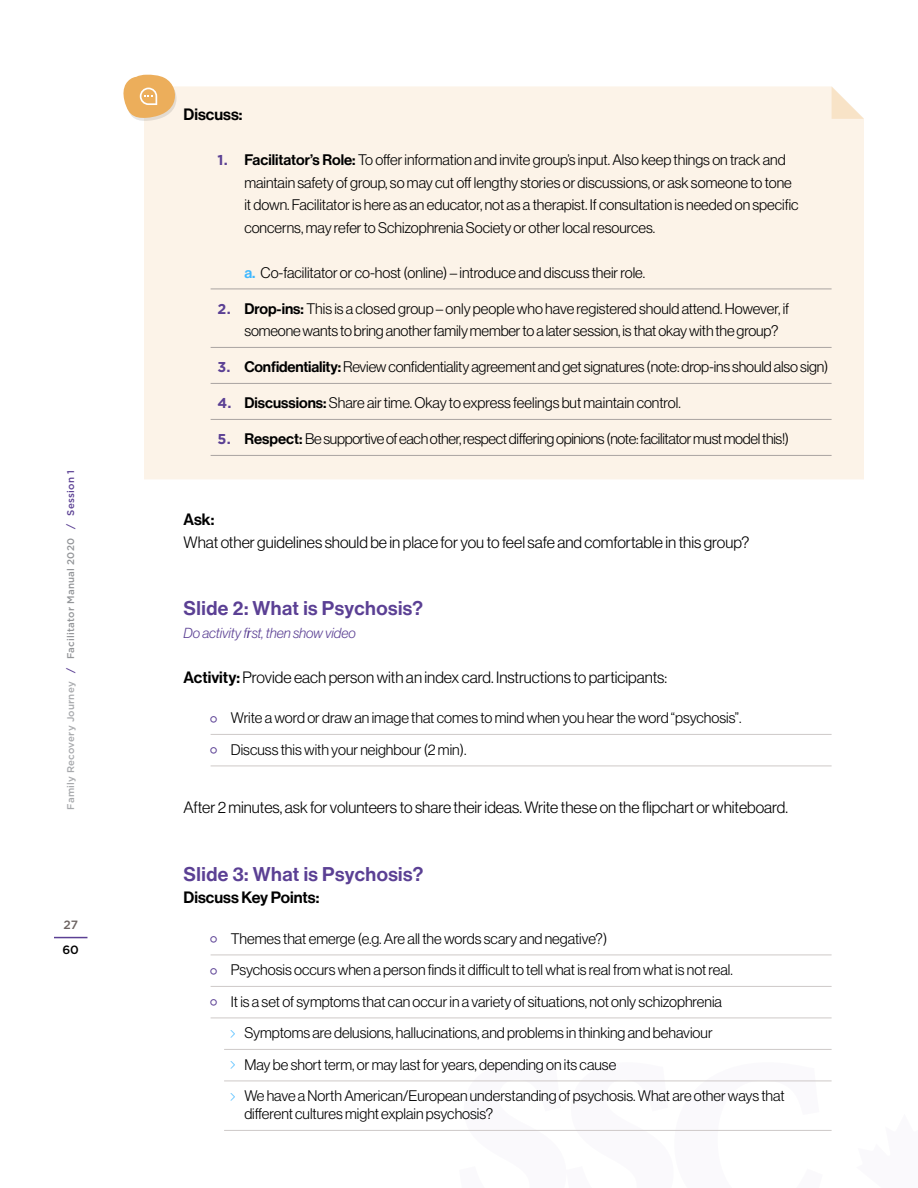
<style>
.page{position:relative;width:918px;height:1188px;background:#fff}
.page>*{position:absolute;margin:0;border:0;box-sizing:border-box;transform-origin:0 0}
.t1{font:19.5px "N Haas Grotesk DS Pro 65 Md";letter-spacing:.025em;color:#5b4094}
.t2{font:16.2px "N Haas Grotesk DS Pro 45 Lt";color:#000}
.t3{font:16.2px "N Haas Grotesk DS Pro 65 Md";color:#000}
.t4{font:15px/22.5px "N Haas Grotesk DS Pro 45 Lt";color:#000}
.t5{font:15px "N Haas Grotesk DS Pro 45 Lt";letter-spacing:-.02em;color:#000}
.t6{font:14.25px "N Haas Grotesk DS Pro 46 Lt It";color:#5b4094}
.t7{font:500 12px "Gotham HTF";color:#6c6361}
.t8{font:500 12px "Gotham HTF";color:#000}
.t9{font:500 9.75px "Gotham HTF";letter-spacing:.025em;color:#a7a9ac}
.s1{color:#5b4094}
.s2{color:#939598}
.s3{font-family:"Gotham HTF";font-weight:700;font-size:14.25px;color:#5b4094}
.s4{font-family:"N Haas Grotesk DS Pro 65 Md"}
.s5{font-family:"N Haas Grotesk DS Pro 65 Md";color:#40b8ff}
</style>
<div class="page">
<hr style="left:54px;top:937px;width:33px;height:1px;background:#5b4094">
<svg style="left:459px;top:1080px;width:364px;height:1px"></svg>
<div style="left:144px;top:86px;width:720px;height:393px;background:#fcf3e8"></div>
<svg style="left:832px;top:86px;width:32px;height:33px"></svg>
<svg style="left:123px;top:75px;width:56px;height:46px"></svg>
<hr style="left:211px;top:289px;width:621px;height:1px;background:#a9a3a1">
<hr style="left:211px;top:347px;width:621px;height:1px;background:#a9a3a1">
<hr style="left:211px;top:383px;width:621px;height:1px;background:#a9a3a1">
<hr style="left:211px;top:419px;width:621px;height:1px;background:#a9a3a1">
<hr style="left:211px;top:455px;width:621px;height:1px;background:#a9a3a1">
<hr style="left:211px;top:734px;width:621px;height:1px;background:#cec9c8">
<hr style="left:211px;top:766px;width:621px;height:1px;background:#cec9c8">
<hr style="left:211px;top:955px;width:621px;height:1px;background:#cec9c8">
<hr style="left:211px;top:986px;width:621px;height:1px;background:#cec9c8">
<hr style="left:211px;top:1018px;width:621px;height:1px;background:#cec9c8">
<hr style="left:224px;top:1049px;width:608px;height:1px;background:#cec9c8">
<hr style="left:224px;top:1081px;width:608px;height:1px;background:#cec9c8">
<hr style="left:224px;top:1130px;width:608px;height:1px;background:#cec9c8">
<p class="t9" style="left:65px;top:810px;width:341px;rotate:-90deg">Family Recovery Journey <span class="s1">/</span> <span class="s2">Facilitator Manual 2020</span> <span class="s1">/ Session 1</span></p>
<p class="t7" style="left:63px;top:918px;width:16px">27</p>
<p class="t8" style="left:62px;top:943px;width:18px">60</p>
<p class="t3" style="left:184px;top:105px;width:60px">Discuss:</p>
<p class="t4" style="left:244px;top:149px;width:556px;text-indent:-27px"><span class="s3">1.</span> <span class="s4">Facilitator’s Role:</span> To offer information and invite group’s input. Also keep things on track and maintain safety of group, so may cut off lengthy stories or discussions, or ask someone to tone it down. Facilitator is here as an educator, not as a therapist. If consultation is needed on specific concerns, may refer to Schizophrenia Society or other local resources.</p>
<p class="t4" style="left:244px;top:261px;width:402px"><span class="s5">a.</span> Co-facilitator or co-host (online) – introduce and discuss their role.</p>
<p class="t4" style="left:244px;top:297px;width:546px;text-indent:-27px"><span class="s3">2.</span> <span class="s4">Drop-ins:</span> This is a closed group – only people who have registered should attend. However, if someone wants to bring another family member to a later session, is that okay with the group?</p>
<p class="t4" style="left:217px;top:356px;width:613px"><span class="s3">3.</span> <span class="s4">Confidentiality:</span> Review confidentiality agreement and get signatures (note: drop-ins should also sign)</p>
<p class="t4" style="left:217px;top:392px;width:465px"><span class="s3">4.</span> <span class="s4">Discussions:</span> Share air time. Okay to express feelings but maintain control.</p>
<p class="t5" style="left:217px;top:431px;width:573px"><span class="s3">5.</span> <span class="s4">Respect:</span> Be supportive of each other, respect differing opinions (note: facilitator must model this!)</p>
<p class="t3" style="left:184px;top:510px;width:32px">Ask:</p>
<p class="t2" style="left:184px;top:533px;width:568px">What other guidelines should be in place for you to feel safe and comfortable in this group?</p>
<h1 class="t1" style="left:184px;top:597px;width:241px">Slide 2: What is Psychosis?</h1>
<p class="t6" style="left:184px;top:625px;width:174px">Do activity first, then show video</p>
<p class="t2" style="left:184px;top:668px;width:485px"><span class="s4">Activity:</span> Provide each person with an index card. Instructions to participants:</p>
<p class="t4" style="left:231px;top:702px;width:512px;line-height:31.5px">Write a word or draw an image that comes to mind when you hear the word “psychosis”.<br>Discuss this with your neighbour (2 min).</p>
<p class="t2" style="left:184px;top:799px;width:606px">After 2 minutes, ask for volunteers to share their ideas. Write these on the flipchart or whiteboard.</p>
<h1 class="t1" style="left:184px;top:863px;width:241px">Slide 3: What is Psychosis?</h1>
<p class="t3" style="left:184px;top:888px;width:137px">Discuss Key Points:</p>
<p class="t4" style="left:231px;top:927px;width:378px">Themes that emerge (e.g. Are all the words scary and negative?)</p>
<p class="t4" style="left:231px;top:959px;width:504px">Psychosis occurs when a person finds it difficult to tell what is real from what is not real.</p>
<p class="t4" style="left:231px;top:990px;width:493px">It is a set of symptoms that can occur in a variety of situations, not only schizophrenia</p>
<p class="t4" style="left:244px;top:1022px;width:470px">Symptoms are delusions, hallucinations, and problems in thinking and behaviour</p>
<p class="t4" style="left:244px;top:1053px;width:374px">May be short term, or may last for years, depending on its cause</p>
<p class="t4" style="left:244px;top:1085px;width:542px">We have a North American/European understanding of psychosis. What are other ways that</p>
<p class="t4" style="left:244px;top:1103px;width:251px">different cultures might explain psychosis?</p>
</div>
